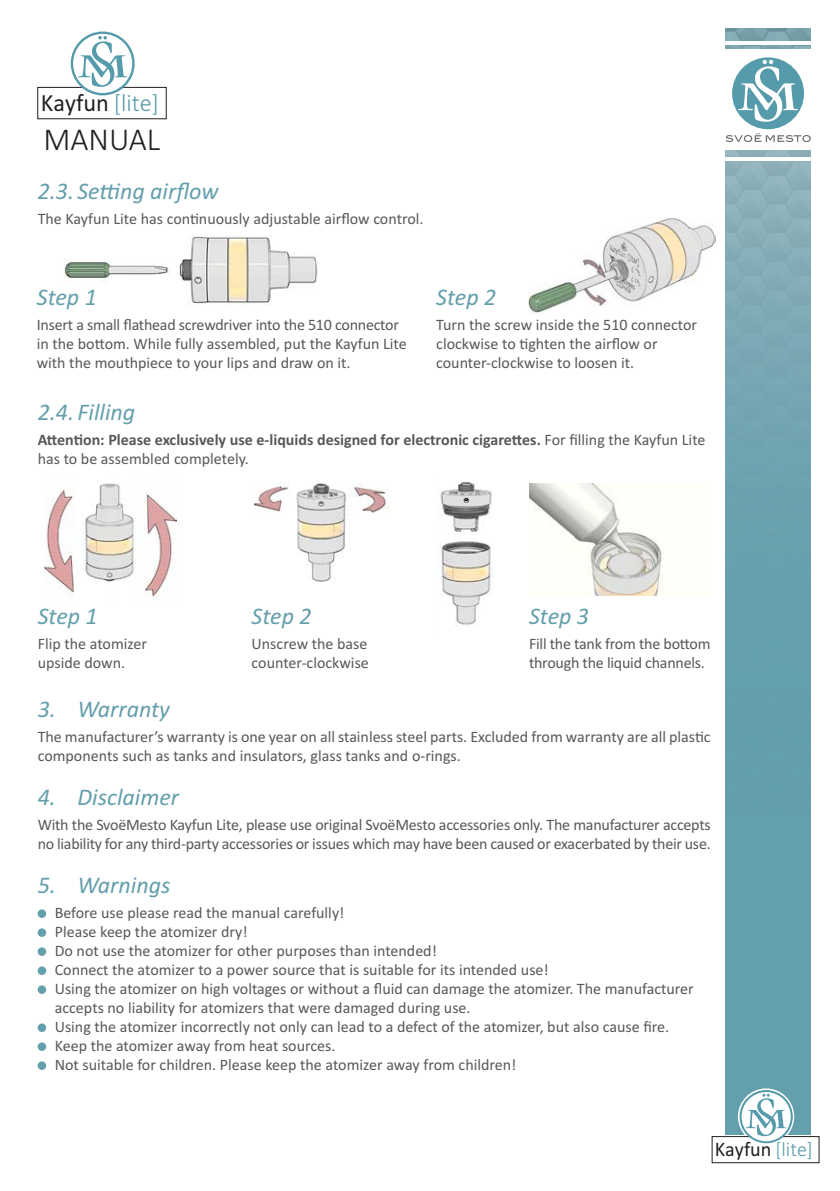
<style>
.page{position:relative;width:840px;height:1191px;background:#fff}
.page>*{position:absolute;margin:0;border:0;box-sizing:border-box;transform-origin:0 0}
.t1{font:300 32px "Calibri";color:#231f20}
.t2{font:25px "Calibri";color:#231f20}
.t3{font:italic 24px "Calibri";color:#639fac}
.t4{font:20.8px "Calibri";color:#231f20}
.t5{font:16px/19px "Calibri";color:#57585a}
.t6{font:700 16px/19px "Calibri";color:#57585a}
.s1{font-weight:300;color:#559bab}
.s2{font-weight:400}
</style>
<div class="page">
<div style="left:38px;top:87px;width:128px;height:32px;background:#fff;border:1px solid #231f20"></div>
<svg style="left:72px;top:33px;width:61px;height:61px"></svg>
<div style="left:71px;top:32px;width:64px;height:63px;border:2px solid #559bab;border-radius:50%"></div>
<svg style="left:78px;top:36px;width:49px;height:51px"></svg>
<svg style="left:725px;top:28px;width:85px;height:1116px;background:#79aab5"></svg>
<div style="left:38px;top:909px;width:8px;height:9px;background:#639fac;border-radius:50%"></div>
<div style="left:38px;top:928px;width:8px;height:9px;background:#639fac;border-radius:50%"></div>
<div style="left:38px;top:947px;width:8px;height:9px;background:#639fac;border-radius:50%"></div>
<div style="left:38px;top:966px;width:8px;height:9px;background:#639fac;border-radius:50%"></div>
<div style="left:38px;top:985px;width:8px;height:9px;background:#639fac;border-radius:50%"></div>
<div style="left:38px;top:1023px;width:8px;height:9px;background:#639fac;border-radius:50%"></div>
<div style="left:38px;top:1042px;width:8px;height:9px;background:#639fac;border-radius:50%"></div>
<div style="left:38px;top:1061px;width:8px;height:9px;background:#639fac;border-radius:50%"></div>
<img style="left:44px;top:483px;width:132px;height:114px">
<img style="left:254px;top:482px;width:135px;height:100px">
<img style="left:439px;top:481px;width:54px;height:144px">
<img style="left:529px;top:484px;width:136px;height:111px">
<img style="left:64px;top:236px;width:254px;height:70px">
<img style="left:528px;top:218px;width:187px;height:96px">
<p class="t2" style="left:41px;top:88px;width:119px">Kayfun <span class="s1">[lite]</span></p>
<p class="t1" style="left:43px;top:120px;width:118px">MANUAL</p>
<p class="t3" style="left:38px;top:183px;width:182px">2.3. Setting airflow</p>
<p class="t5" style="left:38px;top:211px;width:387px">The Kayfun Lite has continuously adjustable airflow control.</p>
<p class="t3" style="left:37px;top:289px;width:62px">Step 1</p>
<p class="t5" style="left:37px;top:317px;width:371px">Insert a small flathead screwdriver into the 510 connector in the bottom. While fully assembled, put the Kayfun Lite with the mouthpiece to your lips and draw on it.</p>
<p class="t3" style="left:436px;top:289px;width:62px">Step 2</p>
<p class="t5" style="left:436px;top:317px;width:262px">Turn the screw inside the 510 connector clockwise to tighten the airflow or counter‐clockwise to loosen it.</p>
<p class="t3" style="left:38px;top:404px;width:99px">2.4. Filling</p>
<p class="t6" style="left:38px;top:431px;width:669px">Attention: Please exclusively use e‐liquids designed for electronic cigarettes. <span class="s2">For filling the Kayfun Lite has to be assembled completely.</span></p>
<p class="t3" style="left:38px;top:607px;width:62px">Step 1</p>
<p class="t5" style="left:38px;top:635px;width:111px">Flip the atomizer upside down.</p>
<p class="t3" style="left:251px;top:607px;width:62px">Step 2</p>
<p class="t5" style="left:251px;top:635px;width:119px">Unscrew the base counter‐clockwise</p>
<p class="t3" style="left:528px;top:607px;width:62px">Step 3</p>
<p class="t5" style="left:528px;top:635px;width:183px">Fill the tank from the bottom through the liquid channels.</p>
<p class="t3" style="left:38px;top:701px;width:134px">3. Warranty</p>
<p class="t5" style="left:38px;top:728px;width:674px">The manufacturer’s warranty is one year on all stainless steel parts. Excluded from warranty are all plastic components such as tanks and insulators, glass tanks and o‐rings.</p>
<p class="t3" style="left:38px;top:789px;width:143px">4. Disclaimer</p>
<p class="t5" style="left:38px;top:816px;width:674px">With the SvoëMesto Kayfun Lite, please use original SvoëMesto accessories only. The manufacturer accepts no liability for any third‐party accessories or issues which may have been caused or exacerbated by their use.</p>
<p class="t3" style="left:38px;top:877px;width:134px">5. Warnings</p>
<p class="t5" style="left:55px;top:904px;width:291px">Before use please read the manual carefully!</p>
<p class="t5" style="left:55px;top:923px;width:194px">Please keep the atomizer dry!</p>
<p class="t5" style="left:55px;top:942px;width:383px">Do not use the atomizer for other purposes than intended!</p>
<p class="t5" style="left:55px;top:961px;width:495px">Connect the atomizer to a power source that is suitable for its intended use!</p>
<p class="t5" style="left:55px;top:980px;width:640px">Using the atomizer on high voltages or without a fluid can damage the atomizer. The manufacturer accepts no liability for atomizers that were damaged during use.</p>
<p class="t5" style="left:55px;top:1018px;width:615px">Using the atomizer incorrectly not only can lead to a defect of the atomizer, but also cause fire.</p>
<p class="t5" style="left:55px;top:1037px;width:282px">Keep the atomizer away from heat sources.</p>
<p class="t5" style="left:55px;top:1056px;width:463px">Not suitable for children. Please keep the atomizer away from children!</p>
<p class="t4" style="left:714px;top:1137px;width:100px">Kayfun <span class="s1">[lite]</span></p>
</div>
